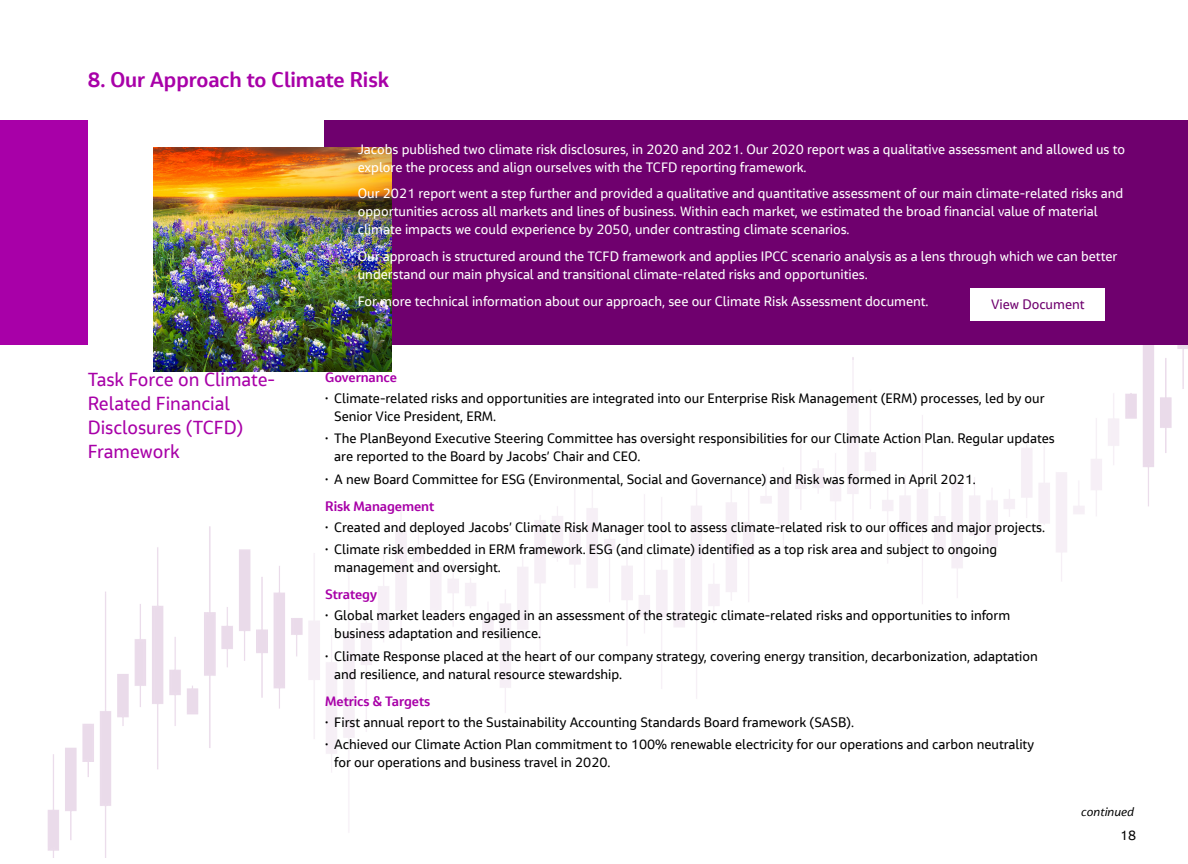
<style>
.page{position:relative;width:1188px;height:864px;background:#fff}
.page>*{position:absolute;margin:0;border:0;box-sizing:border-box;transform-origin:0 0}
.head_14_17{font:700 21px "Jacobs Chronos";color:#a800a8}
.Body_9_12{font:18.75px/24px "Jacobs Chronos";color:#a800a8}
.t1{font:13.5px/18px "Jacobs Chronos";color:#000}
.Body_9_12-2{font:13.5px/18px "Jacobs Chronos";color:#fff}
.Body_Head_9_12{font:700 13.5px "Jacobs Chronos";color:#a800a8}
.Body_9_12-3{font:13.5px "Jacobs Chronos";color:#6f006e}
.Subhead_12_15{font:italic 12px "Jacobs Chronos";color:#000}
.s1{font-weight:700}
</style>
<div class="page">
<img style="left:47px;top:345px;width:1141px;height:513px">
<div style="left:305px;top:360px;width:817px;height:480px;background:#fff"></div>
<div style="left:324px;top:120px;width:864px;height:225px;background:#6f006e"></div>
<div style="left:0;top:120px;width:88px;height:225px;background:#a800a8"></div>
<img style="left:154px;top:147px;width:238px;height:225px">
<div style="left:970px;top:288px;width:135px;height:33px;background:#fff"></div>
<p class="head_14_17" style="left:88px;top:66px;width:302px">8. Our Approach to Climate Risk</p>
<p class="Body_9_12" style="left:88px;top:367px;width:189px">Task Force on Climate-<br>Related Financial<br>Disclosures (TCFD)<br>Framework</p>
<p class="Body_9_12-2" style="left:358px;top:140px;width:769px">Jacobs published two climate risk disclosures, in 2020 and 2021. Our 2020 report was a qualitative assessment and allowed us to explore the process and align ourselves with the TCFD reporting framework.</p>
<p class="Body_9_12-2" style="left:358px;top:185px;width:767px">Our 2021 report went a step further and provided a qualitative and quantitative assessment of our main climate-related risks and opportunities across all markets and lines of business. Within each market, we estimated the broad financial value of material climate impacts we could experience by 2050, under contrasting climate scenarios.</p>
<p class="Body_9_12-2" style="left:358px;top:247px;width:761px">Our approach is structured around the TCFD framework and applies IPCC scenario analysis as a lens through which we can better understand our main physical and transitional climate-related risks and opportunities.</p>
<p class="Body_9_12-2" style="left:358px;top:292px;width:572px">For more technical information about our approach, see our Climate Risk Assessment document.</p>
<p class="Body_9_12-3" style="left:991px;top:296px;width:95px">View Document</p>
<p class="Body_Head_9_12" style="left:325px;top:368px;width:73px">Governance</p>
<p class="t1" style="left:334px;top:389px;width:712px;text-indent:-9px"><span class="s1">´</span> Climate-related risks and opportunities are integrated into our Enterprise Risk Management (ERM) processes, led by our<br>Senior Vice President, ERM.</p>
<p class="t1" style="left:334px;top:429px;width:722px;text-indent:-9px"><span class="s1">´</span> The PlanBeyond Executive Steering Committee has oversight responsibilities for our Climate Action Plan. Regular updates are reported to the Board by Jacobs’ Chair and CEO.</p>
<p class="t1" style="left:325px;top:470px;width:652px"><span class="s1">´</span> A new Board Committee for ESG (Environmental, Social and Governance) and Risk was formed in April 2021.</p>
<p class="Body_Head_9_12" style="left:325px;top:497px;width:110px">Risk Management</p>
<p class="t1" style="left:325px;top:518px;width:721px"><span class="s1">´</span> Created and deployed Jacobs’ Climate Risk Manager tool to assess climate-related risk to our offices and major projects.</p>
<p class="t1" style="left:334px;top:540px;width:664px;text-indent:-9px"><span class="s1">´</span> Climate risk embedded in ERM framework. ESG (and climate) identified as a top risk area and subject to ongoing management and oversight.</p>
<p class="Body_Head_9_12" style="left:325px;top:586px;width:53px">Strategy</p>
<p class="t1" style="left:334px;top:606px;width:677px;text-indent:-9px"><span class="s1">´</span> Global market leaders engaged in an assessment of the strategic climate-related risks and opportunities to inform business adaptation and resilience.</p>
<p class="t1" style="left:334px;top:647px;width:705px;text-indent:-9px"><span class="s1">´</span> Climate Response placed at the heart of our company strategy, covering energy transition, decarbonization, adaptation and resilience, and natural resource stewardship.</p>
<p class="Body_Head_9_12" style="left:325px;top:692px;width:106px">Metrics &amp; Targets</p>
<p class="t1" style="left:325px;top:713px;width:530px"><span class="s1">´</span> First annual report to the Sustainability Accounting Standards Board framework (SASB).</p>
<p class="t1" style="left:334px;top:735px;width:701px;text-indent:-9px"><span class="s1">´</span> Achieved our Climate Action Plan commitment to 100% renewable electricity for our operations and carbon neutrality for our operations and business travel in 2020.</p>
<p class="Subhead_12_15" style="left:1081px;top:804px;width:54px">continued</p>
<p class="t1" style="left:1120px;top:826px;width:18px">18</p>
</div>
